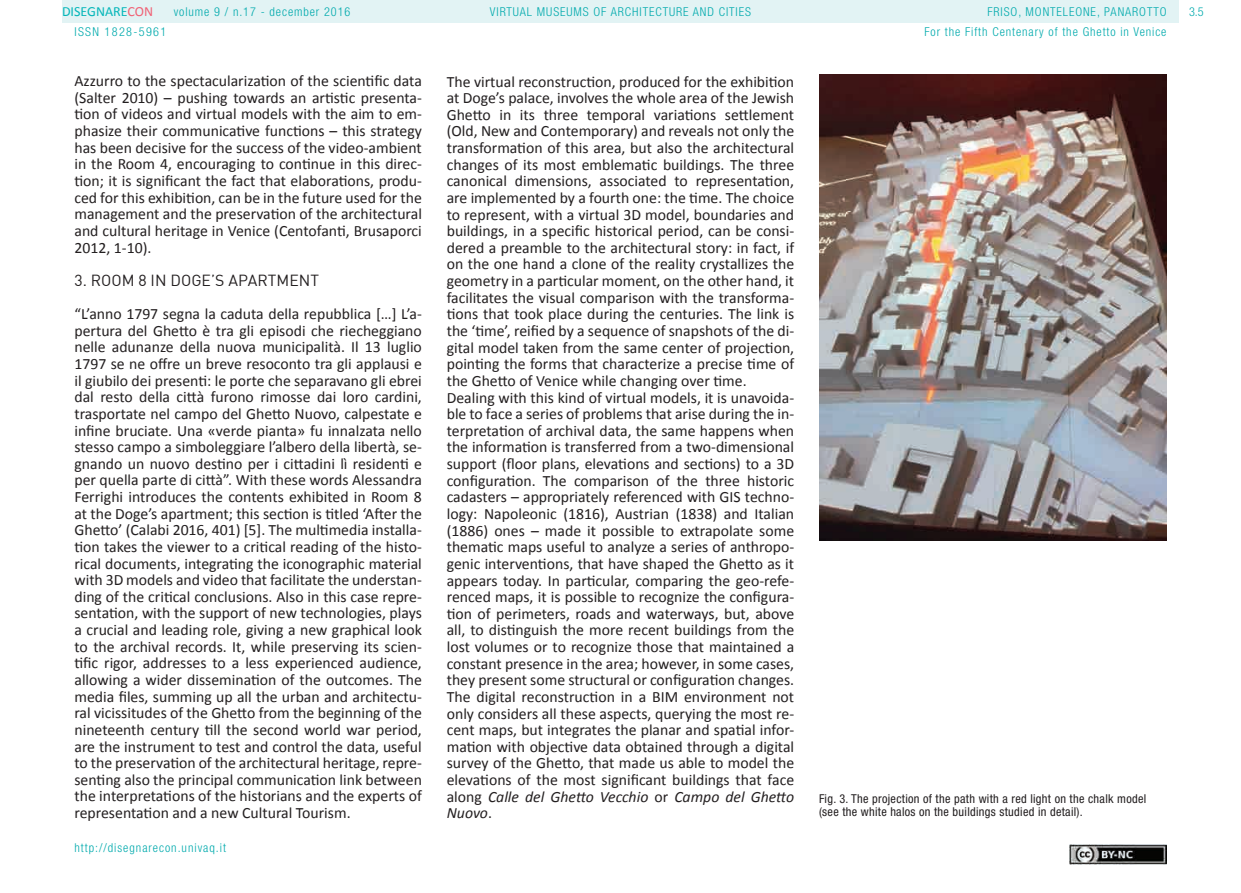
<style>
.page{position:relative;width:1241px;height:893px;background:#fff}
.page>*{position:absolute;margin:0;border:0;box-sizing:border-box;transform-origin:0 0}
.t1{font:15.75px/16.6px "Calibri";color:#231f20;text-align:justify}
.t2{font:15.75px "DIN";color:#231f20}
.t3{font:14px "Calibri";color:#03b6b9}
.t4{font:300 condensed 12.25px/19.4px "Helvetica Neue LT Std";letter-spacing:.075em;color:#00aaad}
.t5{font:condensed 12.25px/13.1px "Helvetica Neue LT Std";letter-spacing:.025em;color:#231f20}
.t6{font:300 condensed 12.25px "Helvetica Neue LT Std";letter-spacing:.11em;color:#00aaad}
.s1{color:#f06175}
.s2{font-style:italic}
</style>
<div class="page">
<div style="left:62px;top:0;width:1116px;height:23px;background:#e2f3f4"></div>
<img style="left:1069px;top:845px;width:97px;height:19px">
<img style="left:819px;top:74px;width:347px;height:467px">
<p class="t3" style="left:62px;top:3px;width:93px">DISEGNARE<span class="s1">CON</span></p>
<p class="t4" style="left:987px;top:2px;width:7px">FRISO</p>
<p class="t4" style="left:1018px;top:2px;width:16px">, MONTELEONE</p>
<p class="t4" style="left:174px;top:2px;width:178px">volume 9 / n.17 - december 2016</p>
<p class="t4" style="left:490px;top:2px;width:262px">virtual museums of architecture and cities</p>
<p class="t4" style="left:1188px;top:2px;width:16px">3.5</p>
<p class="t4" style="left:924px;top:2px;width:243px;text-indent:172px">, PANAROTTO<br>For the Fifth Centenary of the Ghetto in Venice</p>
<p class="t4" style="left:74px;top:21px;width:7px">ISSN</p>
<p class="t6" style="left:105px;top:24px;width:63px">1828-5961</p>
<p class="t1" style="left:74px;top:73px;width:349px">Azzurro to the spectacularization of the scientific data (Salter 2010) – pushing towards an artistic presenta&shy;tion of videos and virtual models with the aim to em&shy;phasize their communicative functions – this strategy has been decisive for the success of the video-ambient in the Room 4, encouraging to continue in this direc&shy;tion; it is significant the fact that elaborations, produ&shy;ced for this exhibition, can be in the future used for the management and the preservation of the architectural and cultural heritage in Venice (Centofanti, Brusaporci 2012, 1-10).</p>
<p class="t2" style="left:74px;top:270px;width:246px">3. ROOM 8 I N DOGE’S APARTMENT</p>
<p class="t1" style="left:74px;top:306px;width:349px">“L’anno 1797 segna la caduta della repubblica […] L’a&shy;pertura del Ghetto è tra gli episodi che riecheggiano nelle adunanze della nuova municipalità. Il 13 luglio 1797 se ne offre un breve resoconto tra gli applausi e il giubilo dei presenti: le porte che separavano gli ebrei dal resto della città furono rimosse dai loro cardini, trasportate nel campo del Ghetto Nuovo, calpestate e infine bruciate. Una «verde pianta» fu innalzata nello stesso campo a simboleggiare l’albero della libertà, se&shy;gnando un nuovo destino per i cittadini lì residenti e per quella parte di città”. With these words Alessandra Ferrighi introduces the contents exhibited in Room 8 at the Doge’s apartment; this section is titled ‘After the Ghetto’ (Calabi 2016, 401) [5]. The multimedia installa&shy;tion takes the viewer to a critical reading of the histo&shy;rical documents, integrating the iconographic material with 3D models and video that facilitate the understan&shy;ding of the critical conclusions. Also in this case repre&shy;sentation, with the support of new technologies, plays a crucial and leading role, giving a new graphical look to the archival records. It, while preserving its scien&shy;tific rigor, addresses to a less experienced audience, allowing a wider dissemination of the outcomes. The media files, summing up all the urban and architectu&shy;ral vicissitudes of the Ghetto from the beginning of the nineteenth century till the second world war period, are the instrument to test and control the data, useful to the preservation of the architectural heritage, repre&shy;senting also the principal communication link between the interpretations of the historians and the experts of representation and a new Cultural Tourism.</p>
<p class="t4" style="left:74px;top:838px;width:153px">http://disegnarecon.univaq.it</p>
<p class="t1" style="left:446px;top:73px;width:349px;text-align:left">The virtual reconstruction, produced for the exhibition at Doge’s palace, involves the whole area of the Jewish Ghetto in its three temporal variations settlement (Old, New and Contemporary) and reveals not only the transformation of this area, but also the architectural changes of its most emblematic buildings. The three canonical dimensions, associated to representation, are implemented by a fourth one: the time. The choice to represent, with a virtual 3D model, boundaries and buildings, in a specific historical period, can be consi&shy;dered a preamble to the architectural story: in fact, if on the one hand a clone of the reality crystallizes the geometry in a particular moment, on the other hand, it facilitates the visual comparison with the transforma&shy;tions that took place during the centuries. The link is the ‘time’, reified by a sequence of snapshots of the di&shy;gital model taken from the same center of projection, pointing the forms that characterize a precise time of the Ghetto of Venice while changing over time.<br>Dealing with this kind of virtual models, it is unavoida&shy;ble to face a series of problems that arise during the in&shy;terpretation of archival data, the same happens when the information is transferred from a two-dimensional support (floor plans, elevations and sections) to a 3D configuration. The comparison of the three historic cadasters – appropriately referenced with GIS techno&shy;logy: Napoleonic (1816), Austrian (1838) and Italian (1886) ones – made it possible to extrapolate some thematic maps useful to analyze a series of anthropo&shy;genic interventions, that have shaped the Ghetto as it appears today. In particular, comparing the geo-refe&shy;renced maps, it is possible to recognize the configura&shy;tion of perimeters, roads and waterways, but, above all, to distinguish the more recent buildings from the lost volumes or to recognize those that maintained a constant presence in the area; however, in some cases, they present some structural or configuration changes.<br>The digital reconstruction in a BIM environment not only considers all these aspects, querying the most re&shy;cent maps, but integrates the planar and spatial infor&shy;mation with objective data obtained through a digital survey of the Ghetto, that made us able to model the elevations of the most significant buildings that face along <span class="s2">Calle del Ghetto Vecchio</span> or <span class="s2">Campo del Ghetto Nuovo</span>.</p>
<p class="t5" style="left:819px;top:791px;width:329px">Fig. 3. The projection of the path with a red light on the chalk model (see the white halos on the buildings studied in detail).</p>
</div>
